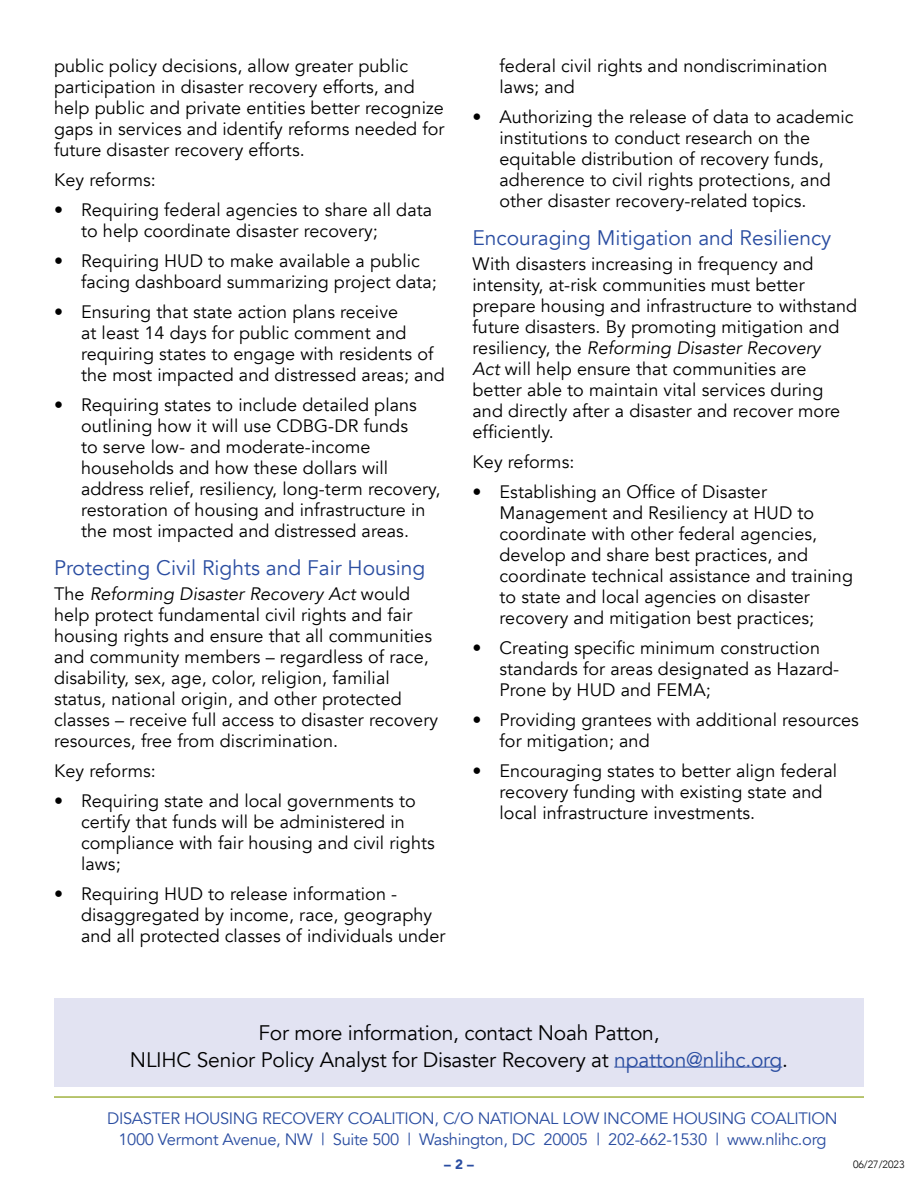
<style>
.page{position:relative;width:918px;height:1188px;background:#fff}
.page>*{position:absolute;margin:0;border:0;box-sizing:border-box;transform-origin:0 0}
.t1{font:21px/27px "Avenir";letter-spacing:-.01em;color:#000;text-align:center}
.t2{font:21px "Avenir";color:#2a4da1}
.t3{font:18px/21px "Avenir";letter-spacing:.005em;color:#000}
.t4{font:16.5px/21px "Avenir";letter-spacing:-.02em;color:#2a4da1;text-align:center}
.t5{font:900 13.5px "Avenir";color:#2a4da1}
.t6{font:300 10.5px "Avenir";color:#000}
.s1{font-style:italic}
.s2{color:#2a4da1}
</style>
<div class="page">
<hr style="left:54px;top:1096px;width:810px;height:2px;background:#a1b341">
<div style="left:54px;top:999px;width:810px;height:88px;background:#e2e3f2"></div>
<hr style="left:614px;top:1067px;width:168px;height:1px;background:#2a4da1">
<p class="t3" style="left:54px;top:56px;width:392px">public policy decisions, allow greater public participation in disaster recovery efforts, and help public and private entities better recognize gaps in services and identify reforms needed for future disaster recovery efforts.</p>
<p class="t3" style="left:54px;top:170px;width:103px">Key reforms:</p>
<p class="t3" style="left:81px;top:200px;width:353px;text-indent:-27px">• Requiring federal agencies to share all data to help coordinate disaster recovery;</p>
<p class="t3" style="left:81px;top:251px;width:358px;text-indent:-27px">• Requiring HUD to make available a public facing dashboard summarizing project data;</p>
<p class="t3" style="left:81px;top:302px;width:365px;text-indent:-27px">• Ensuring that state action plans receive<br>at least 14 days for public comment and requiring states to engage with residents of the most impacted and distressed areas; and</p>
<p class="t3" style="left:81px;top:395px;width:361px;text-indent:-27px">• Requiring states to include detailed plans outlining how it will use CDBG-DR funds<br>to serve low- and moderate-income households and how these dollars will address relief, resiliency, long-term recovery, restoration of housing and infrastructure in the most impacted and distressed areas.</p>
<p class="t2" style="left:54px;top:555px;width:373px">Protecting Civil Rights and Fair Housing</p>
<p class="t3" style="left:54px;top:584px;width:386px">The <span class="s1">Reforming Disaster Recovery Act</span> would help protect fundamental civil rights and fair housing rights and ensure that all communities and community members – regardless of race, disability, sex, age, color, religion, familial status, national origin, and other protected classes – receive full access to disaster recovery resources, free from discrimination.</p>
<p class="t3" style="left:54px;top:761px;width:103px">Key reforms:</p>
<p class="t3" style="left:81px;top:791px;width:355px;text-indent:-27px">• Requiring state and local governments to certify that funds will be administered in compliance with fair housing and civil rights laws;</p>
<p class="t3" style="left:81px;top:884px;width:366px;text-indent:-27px">• Requiring HUD to release information - disaggregated by income, race, geography and all protected classes of individuals under</p>
<p class="t3" style="left:500px;top:56px;width:329px">federal civil rights and nondiscrimination laws; and</p>
<p class="t3" style="left:500px;top:107px;width:356px;text-indent:-27px">• Authorizing the release of data to academic institutions to conduct research on the equitable distribution of recovery funds, adherence to civil rights protections, and other disaster recovery-related topics.</p>
<p class="t2" style="left:472px;top:225px;width:360px">Encouraging Mitigation and Resiliency</p>
<p class="t3" style="left:472px;top:254px;width:386px">With disasters increasing in frequency and intensity, at-risk communities must better prepare housing and infrastructure to withstand future disasters. By promoting mitigation and resiliency, the <span class="s1">Reforming Disaster Recovery<br>Act</span> will help ensure that communities are better able to maintain vital services during and directly after a disaster and recover more efficiently.</p>
<p class="t3" style="left:472px;top:452px;width:103px">Key reforms:</p>
<p class="t3" style="left:500px;top:482px;width:355px;text-indent:-27px">• Establishing an Office of Disaster Management and Resiliency at HUD to coordinate with other federal agencies, develop and share best practices, and coordinate technical assistance and training to state and local agencies on disaster recovery and mitigation best practices;</p>
<p class="t3" style="left:500px;top:638px;width:341px;text-indent:-27px">• Creating specific minimum construction standards for areas designated as Hazard-<br>Prone by HUD and FEMA;</p>
<p class="t3" style="left:500px;top:710px;width:361px;text-indent:-27px">• Providing grantees with additional resources for mitigation; and</p>
<p class="t3" style="left:500px;top:761px;width:339px;text-indent:-27px">• Encouraging states to better align federal recovery funding with existing state and local infrastructure investments.</p>
<p class="t1" style="left:130px;top:1019px;width:660px">For more information, contact Noah Patton,<br>NLIHC Senior Policy Analyst for Disaster Recovery at <span class="s2">npatton@nlihc.org</span>.</p>
<p class="t4" style="left:107px;top:1108px;width:732px">DISASTER HOUSING RECOVERY COALITION, C/O NATIONAL LOW INCOME HOUSING COALITION<br>1000 Vermont Avenue, NW | Suite 500 | Washington, DC 20005 | 202-662-1530 | www.nlihc.org</p>
<p class="t5" style="left:444px;top:1153px;width:31px">– 2 –</p>
<p class="t6" style="left:853px;top:1158px;width:53px">06/27/2023</p>
</div>
